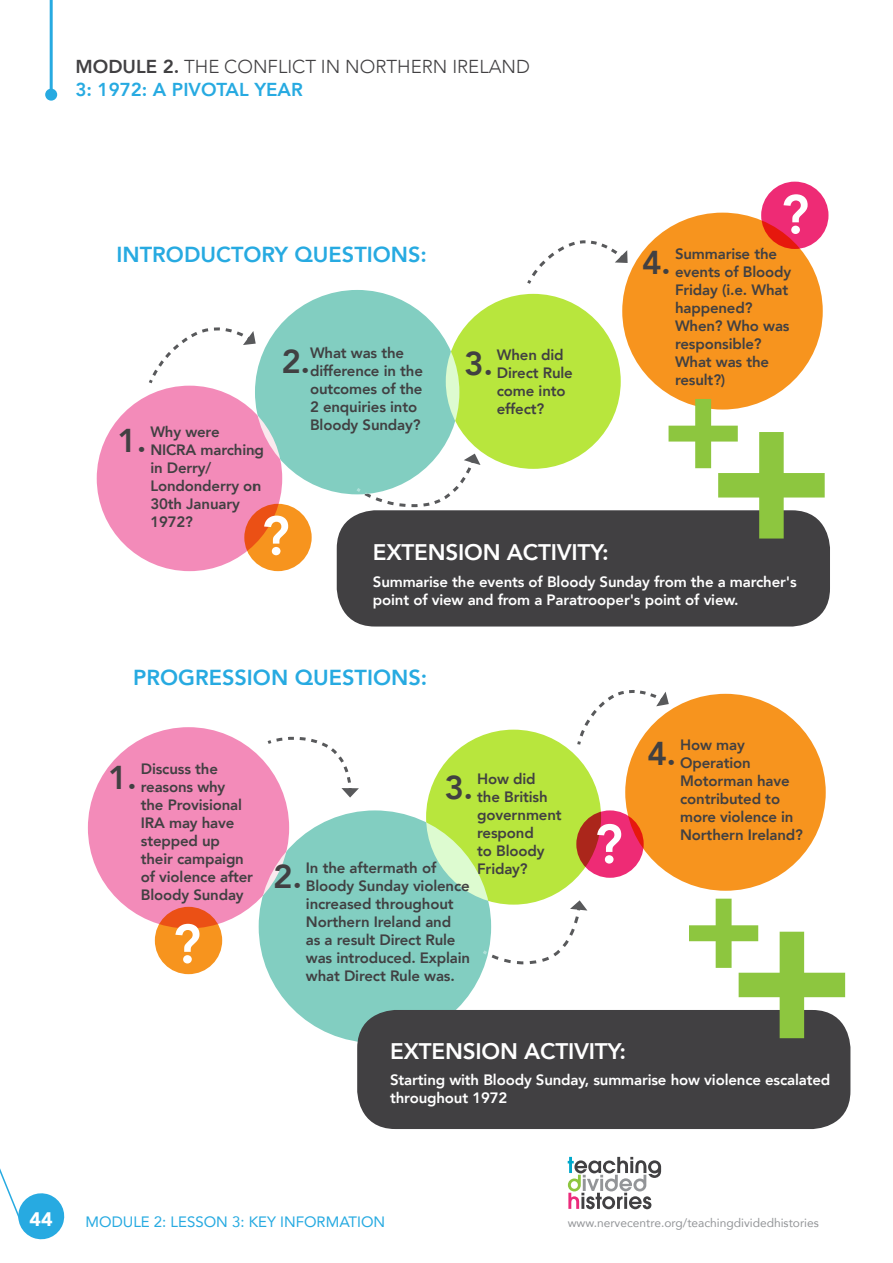
<style>
.page{position:relative;width:893px;height:1263px;background:#fff}
.page>*{position:absolute;margin:0;border:0;box-sizing:border-box;transform-origin:0 0}
.t1{font:900 194.4px "Avenir";color:#8dc63f}
.t2{font:800 54.15px "Avenir";color:#fff}
.t3{font:800 33px "Avenir";color:#414042}
.t4{font:800 22.5px "Avenir";letter-spacing:-.01em;color:#fff}
.t5{font:800 21.75px "Avenir";color:#27aae1}
.t6{font:900 19.5px "Avenir";color:#fff}
.t7{font:300 18.75px/23.1px "Avenir";color:#414042}
.t8{font:800 15px/18px "Avenir";letter-spacing:-.01em;color:#414042}
.t9{font:800 15px/18px "Avenir";letter-spacing:-.01em;color:#fff}
.t10{font:15px "Avenir";color:#27aae1}
.t11{font:12px "Avenir";color:#939598}
.s1{font-weight:800}
.s2{font-weight:800;color:#27aae1}
</style>
<div class="page">
<svg style="left:0;top:1168px;width:65px;height:72px"></svg>
<svg style="left:568px;top:1157px;width:93px;height:52px"></svg>
<hr style="left:50px;top:0;width:3px;height:95px;background:#27aae1">
<div style="left:45px;top:89px;width:12px;height:12px;background:#27aae1;border-radius:50%"></div>
<div style="left:88px;top:727px;width:201px;height:201px;background:#f38bb9;border-radius:50%"></div>
<div style="left:97px;top:386px;width:185px;height:185px;background:#f38bb9;border-radius:50%"></div>
<div style="left:426px;top:730px;width:175px;height:175px;background:#b8e63d;border-radius:50%"></div>
<div style="left:446px;top:294px;width:175px;height:175px;background:#b8e63d;border-radius:50%"></div>
<div style="left:622px;top:213px;width:201px;height:197px;background:#f7941e;border-radius:50%"></div>
<div style="left:625px;top:694px;width:201px;height:197px;background:#f7941e;border-radius:50%"></div>
<div style="left:259px;top:810px;width:232px;height:233px;background:#82cec1;border-radius:50%"></div>
<div style="left:255px;top:290px;width:204px;height:204px;background:#82cec1;border-radius:50%"></div>
<svg style="left:483px;top:900px;width:104px;height:66px"></svg>
<svg style="left:354px;top:454px;width:126px;height:54px"></svg>
<svg style="left:527px;top:240px;width:101px;height:46px"></svg>
<svg style="left:149px;top:327px;width:107px;height:59px"></svg>
<svg style="left:265px;top:736px;width:94px;height:61px"></svg>
<svg style="left:577px;top:690px;width:92px;height:57px"></svg>
<svg style="left:155px;top:907px;width:67px;height:67px;background:#f4831c"></svg>
<svg style="left:244px;top:504px;width:68px;height:67px;background:#f4851e"></svg>
<svg style="left:576px;top:810px;width:68px;height:68px;background:#dd2d5b"></svg>
<div style="left:761px;top:182px;width:67px;height:67px;background:#ee2b75;border-radius:50%"></div>
<div style="left:357px;top:1010px;width:493px;height:119px;background:#414042;border-radius:38px"></div>
<div style="left:337px;top:510px;width:493px;height:116px;background:#414042;border-radius:38px"></div>
<p class="t7" style="left:75px;top:55px;width:456px"><span class="s1">MODULE 2.</span> THE CONFLICT IN NORTHERN IRELAND<br><span class="s2">3: 1972: A PIVOTAL YEAR</span></p>
<h2 class="t2" style="left:781px;top:165px;width:30px">?</h2>
<h3 class="t5" style="left:117px;top:235px;width:312px">INTRODUCTORY QUESTIONS:</h3>
<h3 class="t3" style="left:642px;top:232px;width:30px">4.</h3>
<p class="t8" style="left:675px;top:243px;width:118px">Summarise the events of Bloody<br>Friday (i.e. What happened?<br>When? Who was responsible?<br>What was the result?)</p>
<h3 class="t3" style="left:281px;top:331px;width:30px">2.</h3>
<p class="t8" style="left:310px;top:343px;width:114px">What was the difference in the outcomes of the<br>2 enquiries into<br>Bloody Sunday?</p>
<h3 class="t3" style="left:464px;top:334px;width:30px">3.</h3>
<p class="t8" style="left:497px;top:345px;width:78px">When did<br>Direct Rule come into effect?</p>
<h1 class="t1" style="left:661px;top:310px;width:177px">+<sup>+</sup></h1>
<h3 class="t3" style="left:118px;top:410px;width:30px">1.</h3>
<p class="t8" style="left:150px;top:422px;width:115px">Why were<br>NICRA marching in Derry/<br>Londonderry on<br>30th January<br>1972?</p>
<h2 class="t2" style="left:261px;top:487px;width:30px">?</h2>
<h3 class="t4" style="left:373px;top:532px;width:237px">EXTENSION ACTIVITY:</h3>
<p class="t9" style="left:373px;top:572px;width:425px">Summarise the events of Bloody Sunday from the a marcher's point of view and from a Paratrooper's point of view.</p>
<h3 class="t5" style="left:133px;top:658px;width:295px">PROGRESSION QUESTIONS:</h3>
<h3 class="t3" style="left:108px;top:747px;width:30px">1.</h3>
<p class="t8" style="left:141px;top:759px;width:114px">Discuss the reasons why<br>the Provisional<br>IRA may have stepped up their campaign of violence after<br>Bloody Sunday</p>
<h2 class="t2" style="left:173px;top:895px;width:30px">?</h2>
<h3 class="t3" style="left:444px;top:758px;width:30px">3.</h3>
<p class="t8" style="left:477px;top:769px;width:86px">How did the British government respond<br>to Bloody<br>Friday?</p>
<h3 class="t3" style="left:273px;top:847px;width:30px">2.</h3>
<p class="t8" style="left:306px;top:858px;width:166px">In the aftermath of<br>Bloody Sunday violence increased throughout<br>Northern Ireland and<br>as a result Direct Rule was introduced. Explain what Direct Rule was.</p>
<h2 class="t2" style="left:595px;top:795px;width:30px">?</h2>
<h3 class="t3" style="left:647px;top:724px;width:30px">4.</h3>
<p class="t8" style="left:680px;top:735px;width:124px">How may<br>Operation<br>Motorman have contributed to more violence in<br>Northern Ireland?</p>
<h1 class="t1" style="left:681px;top:809px;width:177px">+<sup>+</sup></h1>
<h3 class="t4" style="left:390px;top:1030px;width:237px">EXTENSION ACTIVITY:</h3>
<p class="t9" style="left:390px;top:1070px;width:442px">Starting with Bloody Sunday, summarise how violence escalated throughout 1972</p>
<h3 class="t6" style="left:30px;top:1202px;width:25px">44</h3>
<p class="t10" style="left:86px;top:1210px;width:301px">MODULE 2: LESSON 3: KEY INFORMATION</p>
<p class="t11" style="left:568px;top:1213px;width:253px">www.nervecentre.org/teachingdividedhistories</p>
</div>
